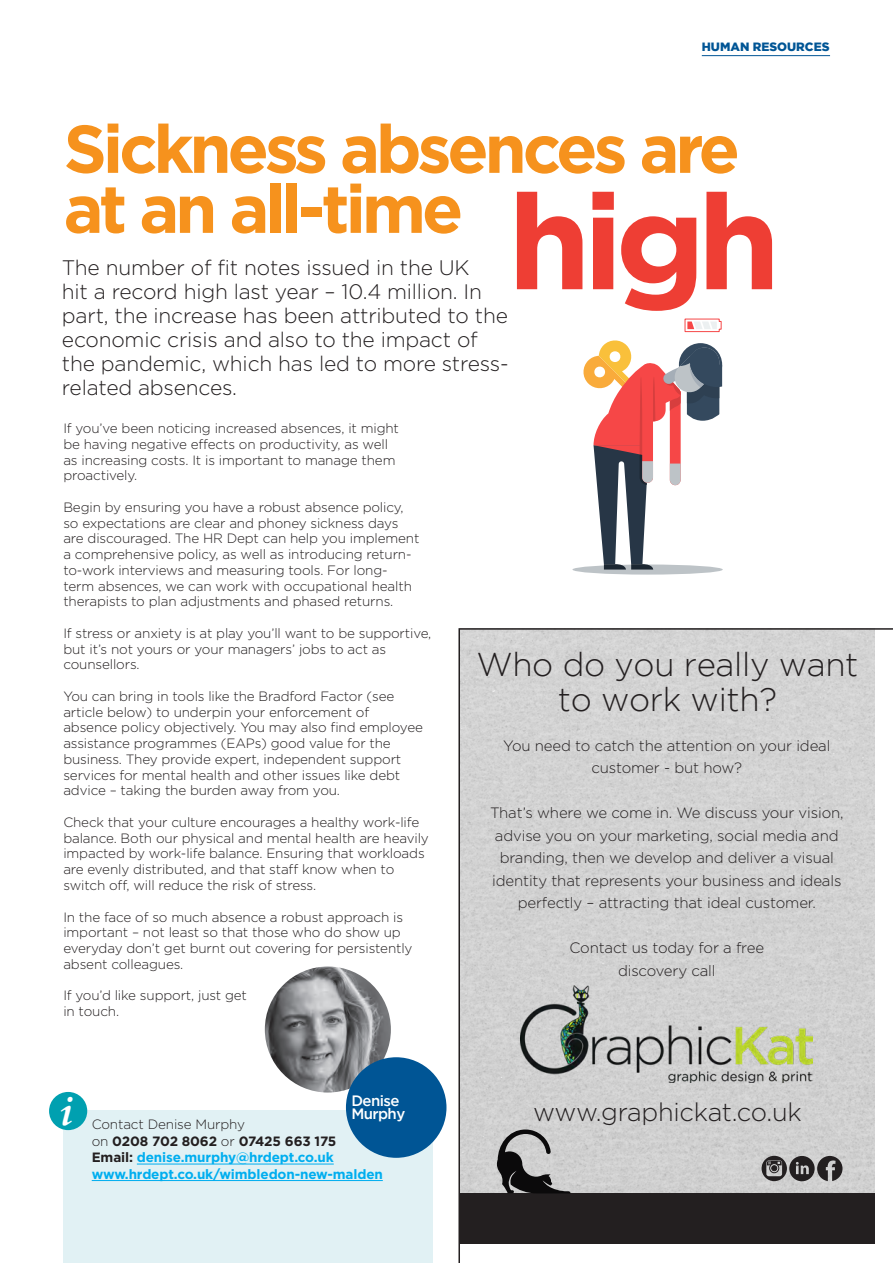
<style>
.page{position:relative;width:893px;height:1263px;background:#fff}
.page>*{position:absolute;margin:0;border:0;box-sizing:border-box;transform-origin:0 0}
.t1{font:700 133.5px "Gotham";color:#ee3e34}
.t2{font:700 67.5px/60px "Gotham";letter-spacing:-.06em;color:#f6921d}
.t3{font:italic 700 40.95px "Palatino";color:#fff}
.t4{font:300 33px/34.5px "Gotham";letter-spacing:-.01em;color:#231f20;text-align:center}
.t5{font:300 25.5px "Gotham";letter-spacing:-.01em;color:#231f20}
.t6{font:300 21px/24px "Gotham";letter-spacing:-.01em;color:#231f20}
.t7{font:300 15px/22.5px "Gotham";letter-spacing:-.01em;color:#231f20;text-align:center}
.t8{font:500 15px/13.5px "Gotham";letter-spacing:-.04em;color:#fff}
.t9{font:300 13.5px/15.8px "Gotham";letter-spacing:-.01em;color:#231f20}
.t10{font:700 13.5px/16.5px "Gotham";letter-spacing:-.01em;color:#231f20}
.t11{font:700 13.5px "Gotham";letter-spacing:-.01em;color:#00aeef}
.t12{font:900 12px "Gotham";color:#005595}
.s1{font-weight:300}
.s2{color:#00aeef}
</style>
<div class="page">
<div style="left:572px;top:564px;width:151px;height:11px;background:#bdc3c7;border-radius:50%"></div>
<svg style="left:684px;top:318px;width:38px;height:14px"></svg>
<svg style="left:583px;top:340px;width:139px;height:229px"></svg>
<hr style="left:702px;top:55px;width:128px;height:1px;background:#005595">
<div style="left:63px;top:1111px;width:369px;height:152px;background:#e1f1f4"></div>
<div style="left:49px;top:1092px;width:38px;height:38px;background:#00a0b0;border-radius:50%"></div>
<img style="left:265px;top:966px;width:126px;height:126px;border-radius:63px">
<div style="left:346px;top:1057px;width:100px;height:101px;background:#005595;border-radius:50%"></div>
<hr style="left:137px;top:1164px;width:197px;height:1px;background:#00aeef">
<hr style="left:92px;top:1180px;width:291px;height:1px;background:#00aeef">
<svg style="left:458px;top:628px;width:435px;height:635px;background:#c1c1c1"></svg>
<p class="t12" style="left:702px;top:40px;width:129px">HUMAN RESOURCES</p>
<p class="t2" style="left:64px;top:117px;width:678px">Sickness absences are at an all-time</p>
<p class="t1" style="left:508px;top:165px;width:274px">high</p>
<p class="t6" style="left:62px;top:255px;width:447px">The number of fit notes issued in the UK<br>hit a record high last year – 10.4 million. In part, the increase has been attributed to the</p>
<p class="t6" style="left:62px;top:327px;width:448px">economic crisis and also to the impact of the pandemic, which has led to more stress&shy;related absences.</p>
<p class="t9" style="left:63px;top:420px;width:337px">If you’ve been noticing increased absences, it might be having negative effects on productivity, as well as increasing costs. It is important to manage them proactively.</p>
<p class="t9" style="left:63px;top:499px;width:358px">Begin by ensuring you have a robust absence policy, so expectations are clear and phoney sickness days are discouraged. The HR Dept can help you implement a comprehensive policy, as well as introducing return&shy;to-work interviews and measuring tools. For long&shy;term absences, we can work with occupational health therapists to plan adjustments and phased returns.</p>
<p class="t9" style="left:63px;top:625px;width:370px">If stress or anxiety is at play you’ll want to be supportive, but it’s not yours or your managers’ jobs to act as counsellors.</p>
<p class="t9" style="left:63px;top:688px;width:361px">You can bring in tools like the Bradford Factor (see article below) to underpin your enforcement of absence policy objectively. You may also find employee assistance programmes (EAPs) good value for the business. They provide expert, independent support services for mental health and other issues like debt advice – taking the burden away from you.</p>
<p class="t9" style="left:63px;top:814px;width:367px">Check that your culture encourages a healthy work-life balance. Both our physical and mental health are heavily impacted by work-life balance. Ensuring that workloads are evenly distributed, and that staff know when to switch off, will reduce the risk of stress.</p>
<p class="t9" style="left:63px;top:909px;width:351px">In the face of so much absence a robust approach is important – not least so that those who do show up everyday don’t get burnt out covering for persistently absent colleagues.</p>
<p class="t9" style="left:63px;top:987px;width:185px">If you’d like support, just get</p>
<p class="t9" style="left:63px;top:1003px;width:57px">in touch.</p>
<h3 class="t3" style="left:60px;top:1077px;width:15px">i</h3>
<p class="t8" style="left:351px;top:1093px;width:55px">Denise<br>Murphy</p>
<p class="t9" style="left:92px;top:1116px;width:155px">Contact Denise Murphy</p>
<p class="t10" style="left:92px;top:1132px;width:246px"><span class="s1">on</span> 0208 702 8062 <span class="s1">or</span> 07425 663 175<br>Email: <span class="s2">denise.murphy@hrdept.co.uk</span></p>
<p class="t11" style="left:92px;top:1166px;width:293px">www.hrdept.co.uk/wimbledon-new-malden</p>
<p class="t4" style="left:476px;top:647px;width:384px">Who do you really want to work with?</p>
<p class="t7" style="left:503px;top:734px;width:329px">You need to catch the attention on your ideal customer - but how?</p>
<p class="t7" style="left:490px;top:802px;width:355px">That’s where we come in. We discuss your vision, advise you on your marketing, social media and branding, then we develop and deliver a visual identity that represents your business and ideals perfectly – attracting that ideal customer.</p>
<p class="t7" style="left:569px;top:937px;width:196px">Contact us today for a free discovery call</p>
<p class="t5" style="left:533px;top:1098px;width:270px">www.graphickat.co.uk</p>
</div>
